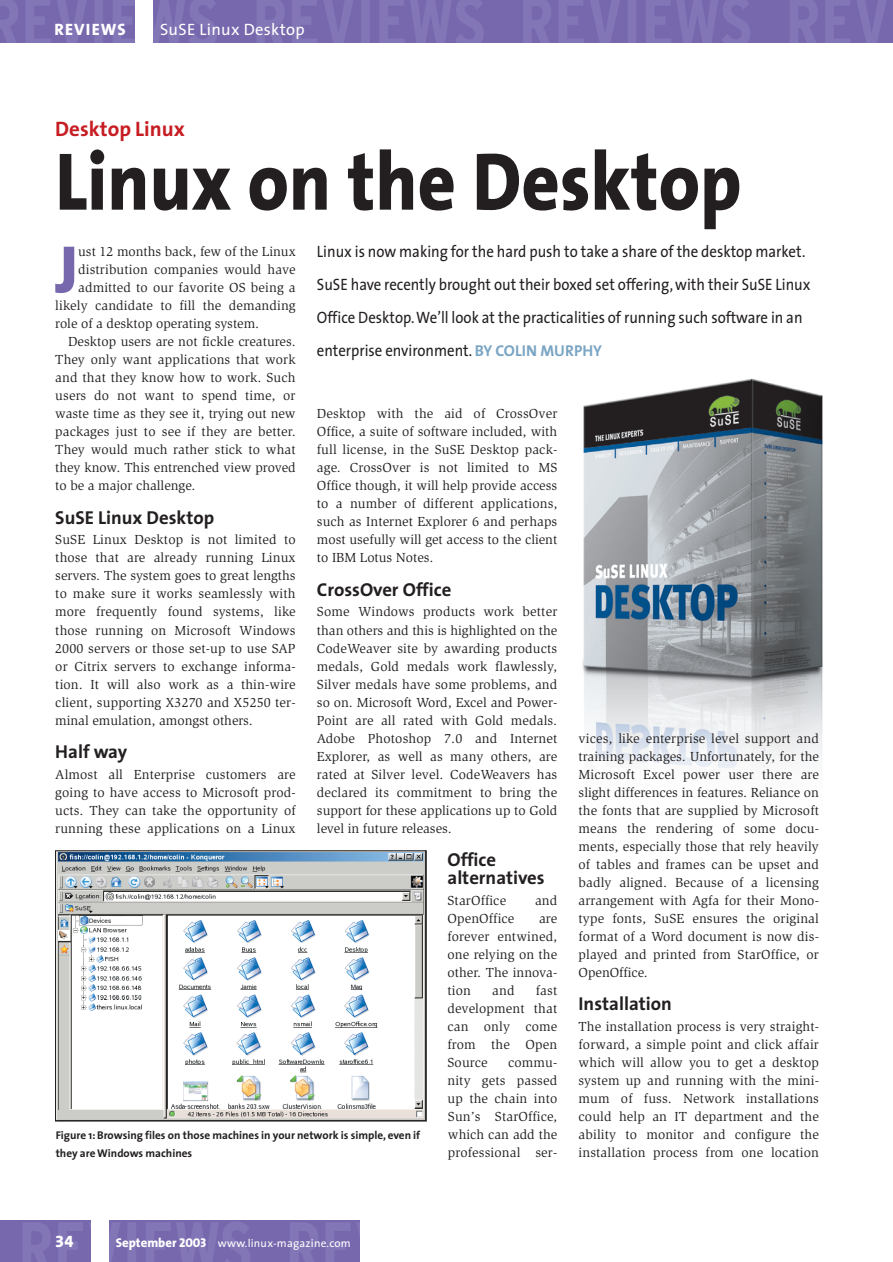
<style>
.page{position:relative;width:893px;height:1262px;background:#fff}
.page>*{position:absolute;margin:0;border:0;box-sizing:border-box;transform-origin:0 0}
.t1{font:800 82.5px "The Sans";color:#231f20;scale:.9 1}
.t2{font:800 67.65px "The Sans";color:#7768ae}
.t3{font:700 21px "The Sans";color:#c61c22}
.t4{font:700 18.75px/18px "The Sans";color:#231f20}
.t5{font:16.5px/33px "The Sans";color:#231f20;scale:.9 1}
.t6{font:16.5px "The Sans";letter-spacing:.02em;color:#fff}
.t7{font:16.5px "The Sans Extra Bold Caps";letter-spacing:.07em;color:#fff}
.t8{font:16.5px "The Sans Extra Bold Expert";color:#fff}
.t9{font:13.5px/18px "Slimbach";letter-spacing:.01em;color:#231f20;text-align:justify}
.t10{font:700 11.25px/18px "The Sans";color:#231f20}
.t11{font:11.25px "The Sans";letter-spacing:.02em;color:#fff}
.s1{font-weight:700;font-size:15.75px;color:#7aa5c4}
.s2{font-weight:800;font-size:12.75px}
.s3{font-family:"The Sans Extra Bold Caps";font-size:12.75px}
</style>
<div class="page">
<img style="left:582px;top:378px;width:241px;height:390px">
<img style="left:0;top:1220px;width:359px;height:41px">
<div style="left:91px;top:1220px;width:17px;height:41px;background:#fff"></div>
<img style="left:0;top:0;width:892px;height:43px">
<div style="left:135px;top:0;width:17px;height:43px;background:#fff"></div>
<img style="left:57px;top:852px;width:367px;height:267px">
<div style="left:55px;top:850px;width:371px;height:271px;border:1px solid #231f20"></div>
<p class="t7" style="left:54px;top:20px;width:73px">REVIEWS</p>
<p class="t6" style="left:160px;top:23px;width:146px">SuSE Linux Desktop</p>
<h3 class="t3" style="left:55px;top:121px;width:131px">Desktop Linux</h3>
<h1 class="t1" style="left:55px;top:151px;width:764px">Linux on the Desktop</h1>
<p class="t5" style="left:317px;top:237px;width:550px">Linux is now making for the hard push to take a share of the desktop market.<br>SuSE have recently brought out their boxed set offering, with their SuSE Linux Office Desktop. We’ll look at the practicalities of running such software in an enterprise environment. <span class="s1">BY COLIN MURPHY</span></p>
<h2 class="t2" style="left:55px;top:244px;width:24px">J</h2>
<p class="t9" style="left:78px;top:244px;width:219px">ust 12 months back, few of the Linux</p>
<p class="t9" style="left:78px;top:262px;width:219px">distribution companies would have</p>
<p class="t9" style="left:78px;top:280px;width:219px">admitted to our favorite OS being a</p>
<p class="t9" style="left:55px;top:298px;width:242px">likely candidate to fill the demanding</p>
<p class="t9" style="left:55px;top:316px;width:205px">role of a desktop operating system.</p>
<p class="t9" style="left:68px;top:334px;width:229px">Desktop users are not fickle creatures.</p>
<p class="t9" style="left:55px;top:352px;width:242px">They only want applications that work</p>
<p class="t9" style="left:55px;top:370px;width:242px">and that they know how to work. Such</p>
<p class="t9" style="left:55px;top:388px;width:242px">users do not want to spend time, or</p>
<p class="t9" style="left:55px;top:406px;width:242px">waste time as they see it, trying out new</p>
<p class="t9" style="left:55px;top:424px;width:242px">packages just to see if they are better.</p>
<p class="t9" style="left:55px;top:442px;width:242px">They would much rather stick to what</p>
<p class="t9" style="left:55px;top:460px;width:242px">they know. This entrenched view proved</p>
<p class="t9" style="left:55px;top:478px;width:141px">to be a major challenge.</p>
<h3 class="t4" style="left:55px;top:511px;width:160px">SuSE Linux Desktop</h3>
<p class="t9" style="left:55px;top:532px;width:242px">SuSE Linux Desktop is not limited to those that are already running Linux servers. The system goes to great lengths to make sure it works seamlessly with more frequently found systems, like those running on Microsoft Windows 2000 servers or those set-up to use SAP or Citrix servers to exchange informa&shy;tion. It will also work as a thin-wire client, supporting X3270 and X5250 ter&shy;minal emulation, amongst others.</p>
<h3 class="t4" style="left:55px;top:745px;width:73px">Half way</h3>
<p class="t9" style="left:55px;top:766px;width:242px">Almost all Enterprise customers are going to have access to Microsoft prod&shy;ucts. They can take the opportunity of running these applications on a Linux</p>
<p class="t9" style="left:317px;top:406px;width:242px">Desktop with the aid of CrossOver Office, a suite of software included, with full license, in the SuSE Desktop pack&shy;age. CrossOver is not limited to MS Office though, it will help provide access to a number of different applications, such as Internet Explorer 6 and perhaps most usefully will get access to the client to IBM Lotus Notes.</p>
<h3 class="t4" style="left:317px;top:583px;width:136px">CrossOver Office</h3>
<p class="t9" style="left:317px;top:604px;width:242px">Some Windows products work better than others and this is highlighted on the CodeWeaver site by awarding products medals, Gold medals work flawlessly, Silver medals have some problems, and so on. Microsoft Word, Excel and Power-Point are all rated with Gold medals.<br>Adobe Photoshop 7.0 and Internet Explorer, as well as many others, are rated at Silver level. CodeWeavers has declared its commitment to bring the support for these applications up to Gold level in future releases.</p>
<h3 class="t4" style="left:447px;top:853px;width:99px">Office alternatives</h3>
<p class="t9" style="left:447px;top:892px;width:60px">StarOffice</p>
<p class="t9" style="left:535px;top:892px;width:24px">and</p>
<p class="t9" style="left:447px;top:910px;width:68px">OpenOffice</p>
<p class="t9" style="left:578px;top:730px;width:242px">vices, like enterprise level support and training packages. Unfortunately, for the Microsoft Excel power user there are slight differences in features. Reliance on the fonts that are supplied by Microsoft means the rendering of some docu&shy;ments, especially those that rely heavily of tables and frames can be upset and badly aligned. Because of a licensing arrangement with Agfa for their Mono&shy;type fonts, SuSE ensures the original format of a Word document is now dis&shy;played and printed from StarOffice, or OpenOffice.</p>
<h3 class="t4" style="left:578px;top:997px;width:95px">Installation</h3>
<p class="t9" style="left:578px;top:1018px;width:242px">The installation process is very straight&shy;forward, a simple point and click affair which will allow you to get a desktop system up and running with the mini&shy;mum of fuss. Network installations could help an IT department and the ability to monitor and configure the installation process from one location</p>
<p class="t9" style="left:447px;top:910px;width:111px;text-indent:91px">are forever entwined, one relying on the other. The innova&shy;tion</p>
<p class="t9" style="left:447px;top:982px;width:111px;text-indent:88px">fast development that can only come from the Open Source</p>
<p class="t9" style="left:492px;top:982px;width:24px">and</p>
<p class="t9" style="left:447px;top:1054px;width:111px;text-indent:61px">commu&shy;nity gets passed up the chain into Sun’s StarOffice, which can add the professional ser-</p>
<p class="t10" style="left:56px;top:1127px;width:366px">Figure 1: Browsing files on those machines in your network is simple, even if they are Windows machines</p>
<p class="t8" style="left:55px;top:1231px;width:20px">34</p>
<p class="t11" style="left:116px;top:1238px;width:236px"><span class="s2">September</span> <span class="s3">2003</span> www.linux-magazine.com</p>
</div>
